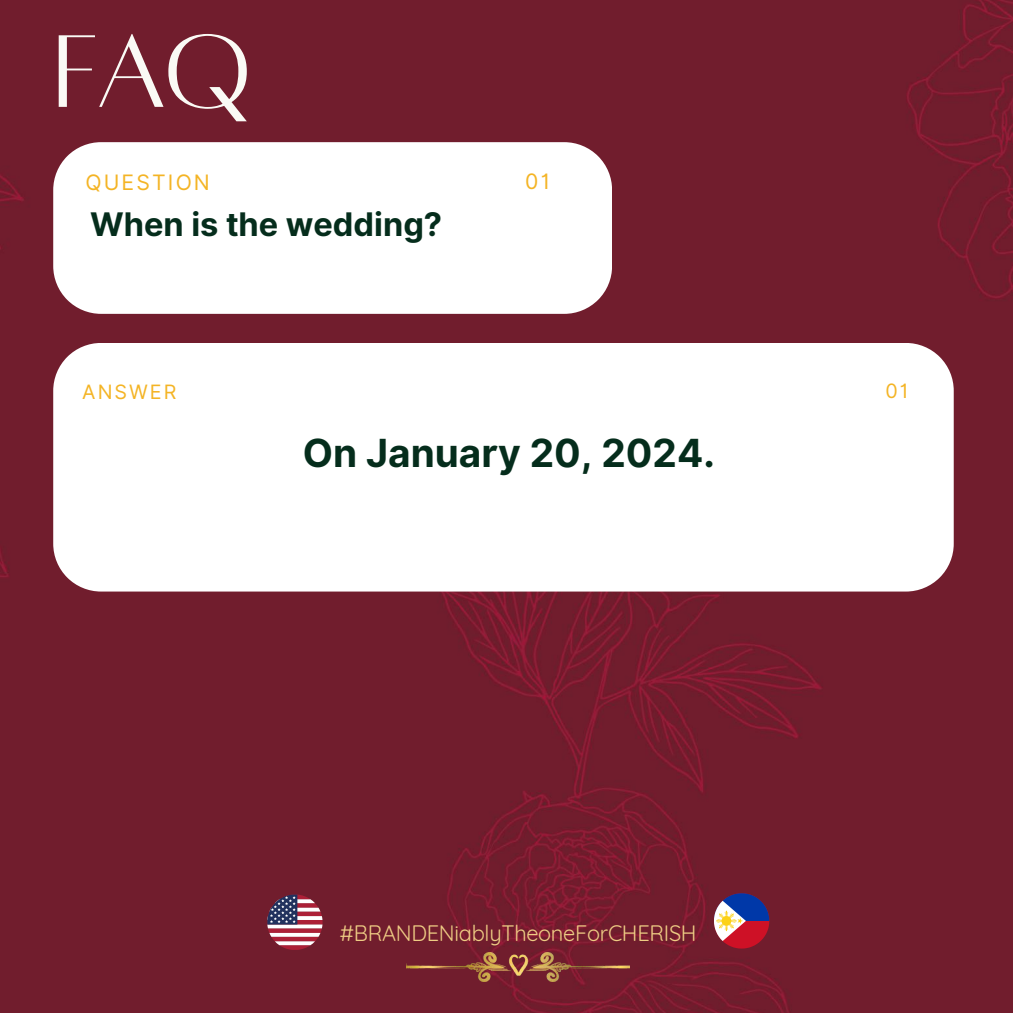
<style>
.page{position:relative;width:1013px;height:1013px;background:#fff}
.page>*{position:absolute;margin:0;border:0;box-sizing:border-box;transform-origin:0 0}
.t1{font:113.75px "Alta regular";color:#fafaf5}
.t2{font:700 38.75px "Inter";color:#052d1c}
.t3{font:700 32.5px "Inter";color:#052d1c}
.t4{font:21.75px "Quicksand";letter-spacing:-.015em;color:#eecc84}
.t5{font:21.25px "Inter";letter-spacing:.1em;color:#f4b425}
.t6{font:19.75px "Inter";letter-spacing:.1em;color:#f4b425}
</style>
<div class="page">
<div style="left:0;top:0;width:1012px;height:1012px;background:#711d2d"></div>
<svg style="left:53px;top:142px;width:559px;height:172px"></svg>
<svg style="left:53px;top:343px;width:900px;height:248px"></svg>
<svg style="left:267px;top:894px;width:55px;height:55px"></svg>
<svg style="left:714px;top:893px;width:55px;height:55px"></svg>
<img style="left:406px;top:952px;width:224px;height:29px">
<h1 class="t1" style="left:53px;top:16px;width:200px">FAQ</h1>
<p class="t5" style="left:85px;top:170px;width:126px">QUESTION</p>
<p class="t5" style="left:525px;top:168px;width:26px">01</p>
<h3 class="t3" style="left:90px;top:205px;width:353px">When is the wedding?</h3>
<p class="t6" style="left:82px;top:380px;width:96px">ANSWER</p>
<p class="t6" style="left:885px;top:378px;width:25px">01</p>
<h2 class="t2" style="left:303px;top:430px;width:413px">On January 20, 2024.</h2>
<p class="t4" style="left:340px;top:919px;width:358px">#BRANDENiablyTheoneForCHERISH</p>
</div>
